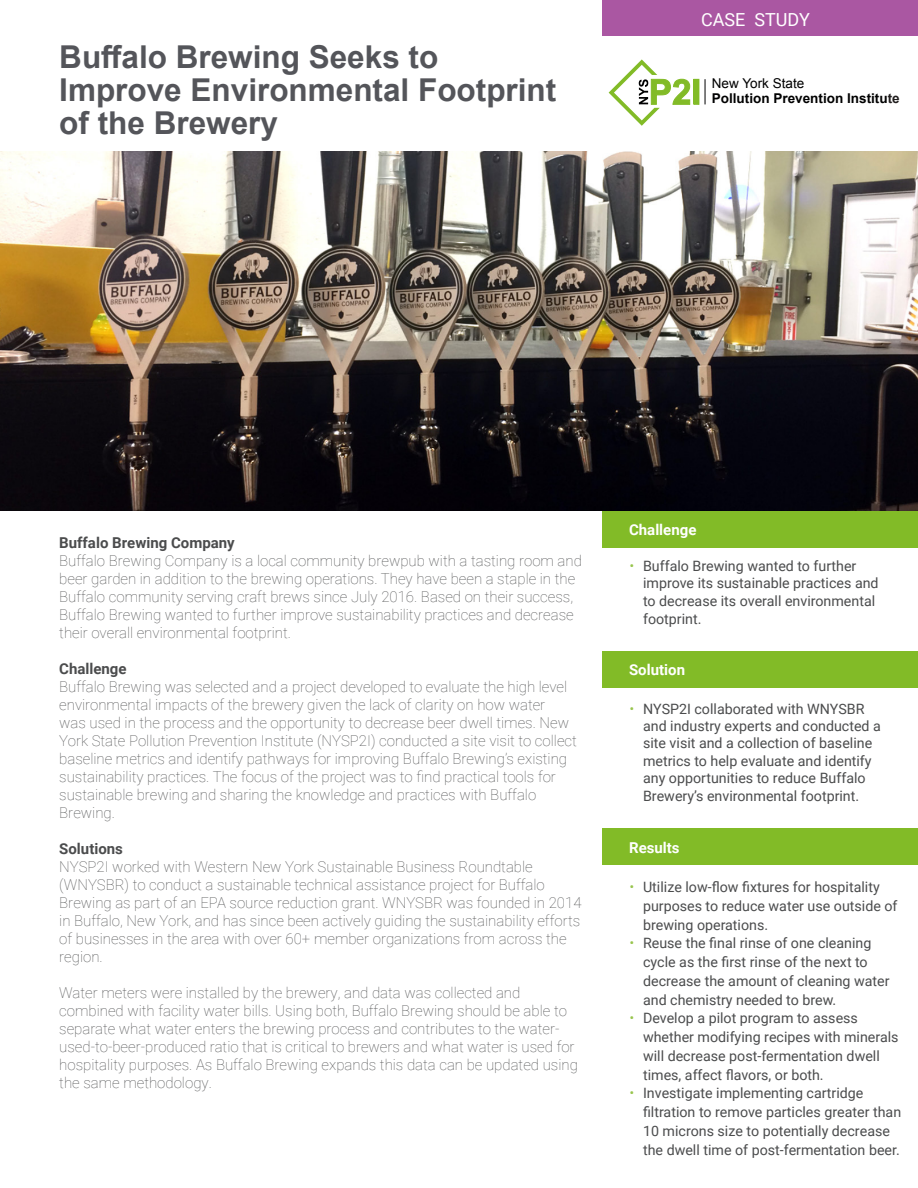
<style>
.page{position:relative;width:918px;height:1188px;background:#fff}
.page>*{position:absolute;margin:0;border:0;box-sizing:border-box;transform-origin:0 0}
.t1{font:700 31.5px/33px "Arial";color:#54555a}
.t2{font:18px "Roboto";color:#fff}
.t3{font:100 15px/18px "Roboto";color:#4b4c4d}
.t4{font:700 15px "Roboto";color:#4b4c4d}
.t5{font:700 15px "Roboto";color:#fff}
.t6{font:14.25px/18.8px "Roboto";color:#4b4c4d}
.t7{font:700 13.5px/15.1px "Arial";color:#000001}
.s1{font-weight:400}
.s2{color:#211e1e}
.s3{font-weight:300;font-size:15px;color:#98c54e}
</style>
<div class="page">
<svg style="left:705px;top:79px;width:1px;height:25px"></svg>
<svg style="left:609px;top:59px;width:81px;height:67px"></svg>
<div style="left:694px;top:79px;width:5px;height:25px;background:#82bb27"></div>
<div style="left:693px;top:79px;width:6px;height:26px;border:1px solid #82bb27"></div>
<div style="left:603px;top:0;width:315px;height:36px;background:#aa57a2"></div>
<div style="left:603px;top:511px;width:315px;height:36px;background:#82bb27"></div>
<div style="left:603px;top:651px;width:315px;height:37px;background:#82bb27"></div>
<div style="left:603px;top:829px;width:315px;height:36px;background:#82bb27"></div>
<img style="left:0;top:151px;width:918px;height:360px">
<p class="t1" style="left:59px;top:40px;width:499px">Buffalo Brewing Seeks to<br>Improve Environmental Footprint of the Brewery</p>
<p class="t2" style="left:701px;top:7px;width:110px">CASE STUDY</p>
<p class="t7" style="left:712px;top:76px;width:189px"><span class="s1">New York State<br></span>Pollution Prevention Institu<span class="s2">te</span></p>
<p class="t4" style="left:59px;top:532px;width:177px">Buffalo Brewing Company</p>
<p class="t3" style="left:59px;top:551px;width:524px">Buffalo Brewing Company is a local community brewpub with a tasting room and beer garden in addition to the brewing operations. They have been a staple in the Buffalo community serving craft brews since July 2016. Based on their success, Buffalo Brewing wanted to further improve sustainability practices and decrease their overall environmental footprint.</p>
<p class="t4" style="left:59px;top:658px;width:69px">Challenge</p>
<p class="t3" style="left:59px;top:677px;width:519px">Buffalo Brewing was selected and a project developed to evaluate the high level environmental impacts of the brewery given the lack of clarity on how water<br>was used in the process and the opportunity to decrease beer dwell times. New York State Pollution Prevention Institute (NYSP2I) conducted a site visit to collect baseline metrics and identify pathways for improving Buffalo Brewing’s existing sustainability practices. The focus of the project was to find practical tools for sustainable brewing and sharing the knowledge and practices with Buffalo Brewing.</p>
<p class="t4" style="left:59px;top:838px;width:65px">Solutions</p>
<p class="t3" style="left:59px;top:857px;width:524px">NYSP2I worked with Western New York Sustainable Business Roundtable (WNYSBR) to conduct a sustainable technical assistance project for Buffalo Brewing as part of an EPA source reduction grant. WNYSBR was founded in 2014 in Buffalo, New York, and has since been actively guiding the sustainability efforts of businesses in the area with over 60+ member organizations from across the region.</p>
<p class="t3" style="left:59px;top:983px;width:520px">Water meters were installed by the brewery, and data was collected and combined with facility water bills. Using both, Buffalo Brewing should be able to separate what water enters the brewing process and contributes to the water&shy;used-to-beer-produced ratio that is critical to brewers and what water is used for hospitality purposes. As Buffalo Brewing expands this data can be updated using the same methodology.</p>
<p class="t5" style="left:629px;top:519px;width:69px">Challenge</p>
<p class="t6" style="left:643px;top:557px;width:237px;line-height:17.4px;text-indent:-14px"><span class="s3">•</span> Buffalo Brewing wanted to further improve its sustainable practices and to decrease its overall environmental footprint.</p>
<p class="t5" style="left:629px;top:660px;width:57px">Solution</p>
<p class="t6" style="left:643px;top:700px;width:239px;line-height:17.2px;text-indent:-14px"><span class="s3">•</span> NYSP2I collaborated with WNYSBR and industry experts and conducted a site visit and a collection of baseline metrics to help evaluate and identify any opportunities to reduce Buffalo Brewery’s environmental footprint.</p>
<p class="t5" style="left:629px;top:837px;width:52px">Results</p>
<p class="t6" style="left:643px;top:877px;width:256px;text-indent:-14px"><span class="s3">•</span> Utilize low-flow fixtures for hospitality purposes to reduce water use outside of brewing operations.</p>
<p class="t6" style="left:643px;top:933px;width:248px;text-indent:-14px"><span class="s3">•</span> Reuse the final rinse of one cleaning cycle as the first rinse of the next to decrease the amount of cleaning water and chemistry needed to brew.</p>
<p class="t6" style="left:643px;top:1008px;width:257px;text-indent:-14px"><span class="s3">•</span> Develop a pilot program to assess whether modifying recipes with minerals will decrease post-fermentation dwell times, affect flavors, or both.</p>
<p class="t6" style="left:643px;top:1083px;width:260px;text-indent:-14px"><span class="s3">•</span> Investigate implementing cartridge filtration to remove particles greater than 10 microns size to potentially decrease the dwell time of post-fermentation beer.</p>
</div>
